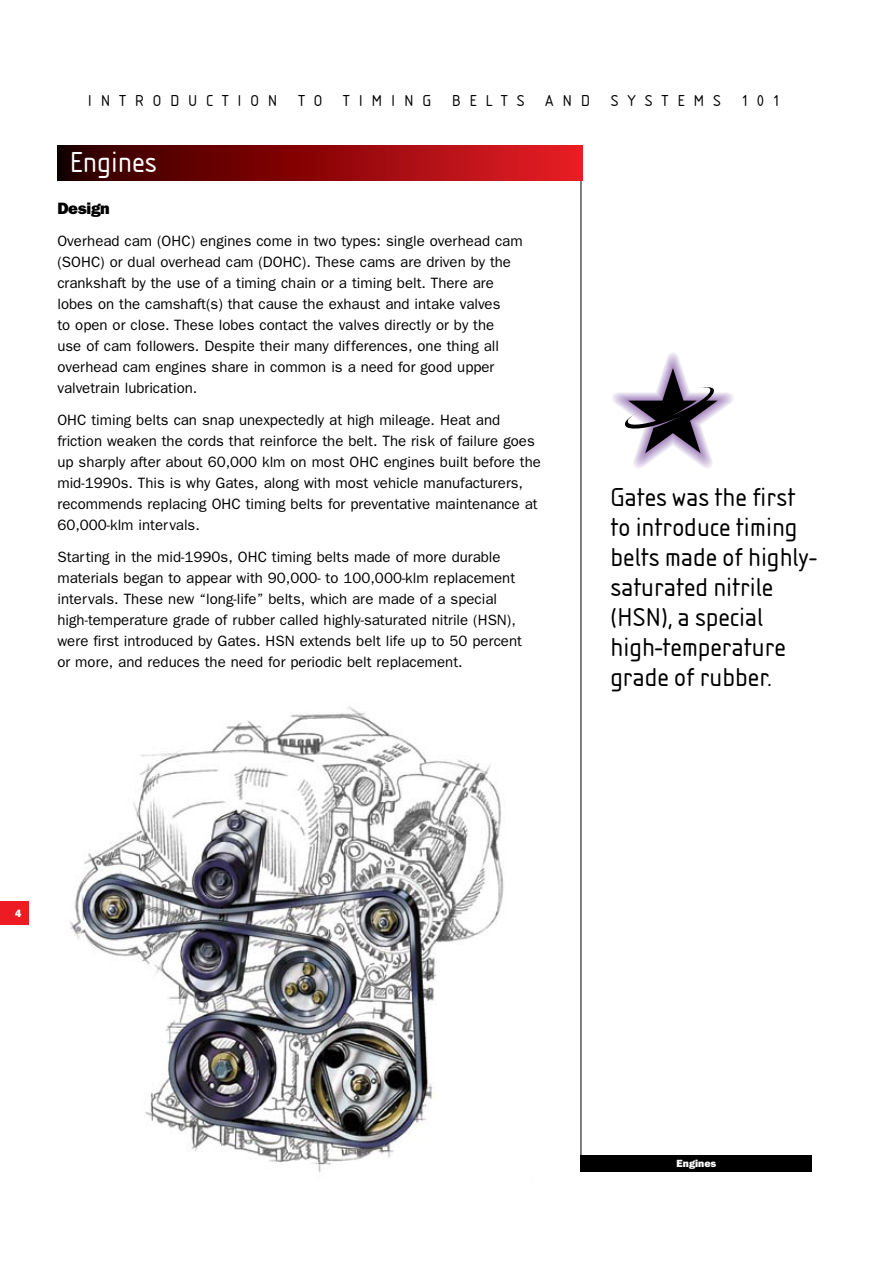
<style>
.page{position:relative;width:893px;height:1263px;background:#fff}
.page>*{position:absolute;margin:0;border:0;box-sizing:border-box;transform-origin:0 0}
.t1{font:30px "Isonorm D";color:#fff}
.t2{font:27px/30px "Isonorm D";color:#000}
.t3{font:16.5px "Isonorm D";letter-spacing:.53em;color:#000}
.t4{font:800 16.5px "Franklin Gothic";letter-spacing:-.02em;color:#000}
.t5{font:15px/21px "Franklin Gothic";color:#000}
.t6{font:800 10.5px "Franklin Gothic";color:#fff}
</style>
<div class="page">
<hr style="left:581px;top:145px;width:1px;height:1025px;background:#000">
<div style="left:0;top:901px;width:29px;height:24px;background:#ed1c24"></div>
<svg style="left:57px;top:145px;width:525px;height:35px;background:#8a090b"></svg>
<svg style="left:612px;top:352px;width:122px;height:117px"></svg>
<img style="left:70px;top:706px;width:434px;height:467px">
<div style="left:581px;top:1155px;width:231px;height:16px;background:#000"></div>
<p class="t3" style="left:88px;top:91px;width:191px">introduction</p>
<p class="t3" style="left:298px;top:91px;width:26px">t o</p>
<p class="t3" style="left:343px;top:91px;width:90px">timing</p>
<p class="t3" style="left:452px;top:91px;width:74px">Belts</p>
<p class="t3" style="left:545px;top:91px;width:46px">and</p>
<p class="t3" style="left:611px;top:91px;width:112px">systems</p>
<p class="t3" style="left:742px;top:91px;width:40px">101</p>
<h1 class="t1" style="left:69px;top:146px;width:89px">Engines</h1>
<p class="t4" style="left:57px;top:199px;width:54px">Design</p>
<p class="t5" style="left:57px;top:231px;width:467px">Overhead cam (OHC) engines come in two types: single overhead cam (SOHC) or dual overhead cam (DOHC). These cams are driven by the crankshaft by the use of a timing chain or a timing belt. There are lobes on the camshaft(s) that cause the exhaust and intake valves<br>to open or close. These lobes contact the valves directly or by the<br>use of cam followers. Despite their many differences, one thing all overhead cam engines share in common is a need for good upper valvetrain lubrication.</p>
<p class="t5" style="left:57px;top:409px;width:485px">OHC timing belts can snap unexpectedly at high mileage. Heat and friction weaken the cords that reinforce the belt. The risk of failure goes up sharply after about 60,000 klm on most OHC engines built before the mid-1990s. This is why Gates, along with most vehicle manufacturers, recommends replacing OHC timing belts for preventative maintenance at 60,000-klm intervals.</p>
<p class="t5" style="left:57px;top:546px;width:466px">Starting in the mid-1990s, OHC timing belts made of more durable materials began to appear with 90,000- to 100,000-klm replacement intervals. These new “long-life” belts, which are made of a special high-temperature grade of rubber called highly-saturated nitrile (HSN), were first introduced by Gates. HSN extends belt life up to 50 percent or more, and reduces the need for periodic belt replacement.</p>
<h2 class="t2" style="left:611px;top:481px;width:207px">Gates was the first to introduce timing belts made of highly&shy;saturated nitrile<br>(HSN ), a special high-temperature grade of rubber.</h2>
<p class="t6" style="left:677px;top:1157px;width:41px">Engines</p>
</div>
